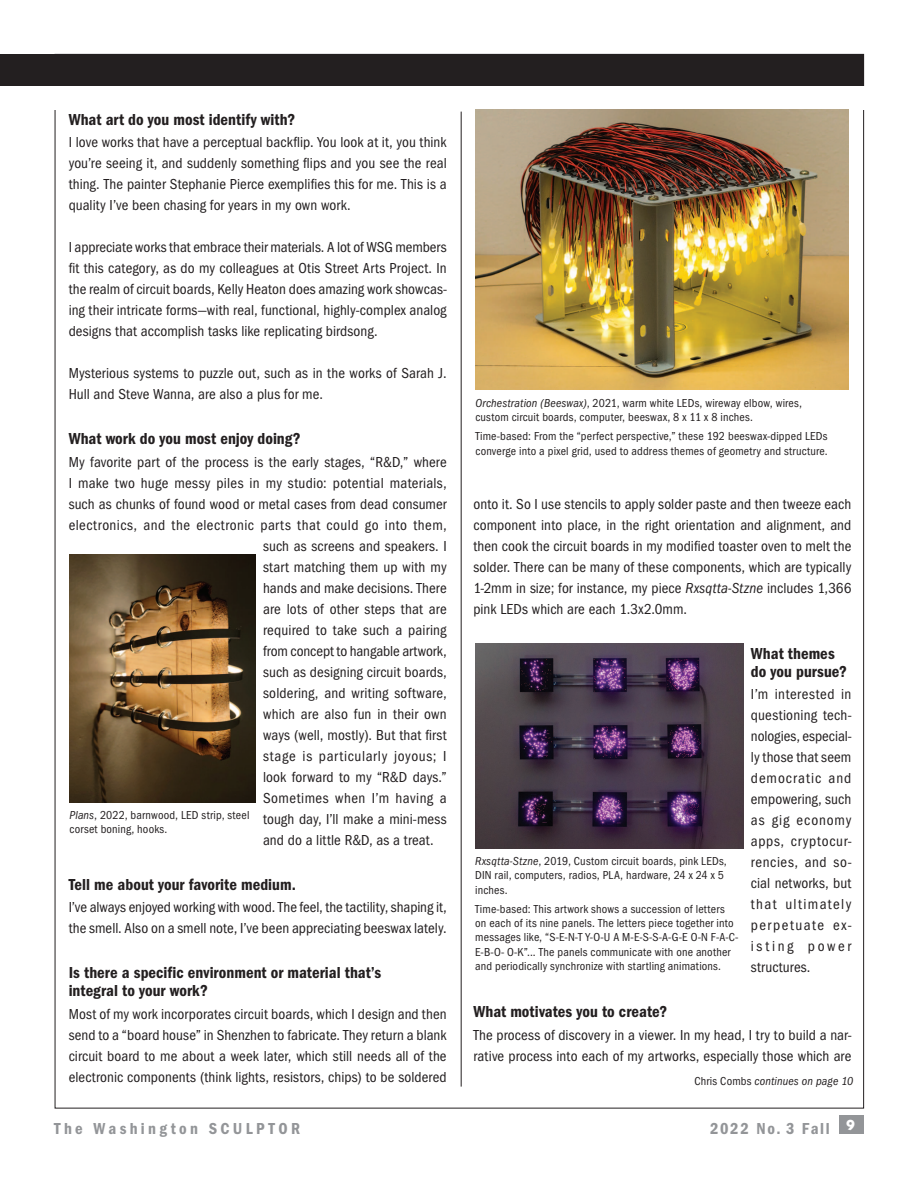
<style>
.page{position:relative;width:918px;height:1188px;background:#fff}
.page>*{position:absolute;margin:0;border:0;box-sizing:border-box;transform-origin:0 0}
.t1{font:600 16.5px/18px "Franklin Got Cd ITC";letter-spacing:.005em;color:#231f20}
.t2{font:600 16.5px "Franklin Got Cd ITC";letter-spacing:.2em;color:#939598}
.t3{font:600 16.5px "Franklin Got Cd ITC";letter-spacing:.1em;color:#939598}
.t4{font:15px/21px "Franklin Got Cd ITC";letter-spacing:.01em;color:#231f20;text-align:justify}
.t5{font:15px "Franklin Got Cd ITC";letter-spacing:.03em;color:#231f20}
.t6{font:700 15px "Gill Sans";color:#939598;scale:1.56 1}
.t7{font:15px "Franklin Got Cd ITC";letter-spacing:.045em;color:#231f20}
.t8{font:700 15px "Gill Sans";color:#fff}
.t9{font:12px/14.4px "Franklin Got Cd ITC";letter-spacing:.015em;color:#231f20}
.t10{font:italic 12px "Franklin Got Cd ITC";letter-spacing:.01em;color:#231f20}
.s1{font-style:italic}
.s2{font-style:normal}
</style>
<div class="page">
<div style="left:840px;top:1115px;width:24px;height:19px;background:#939598"></div>
<div style="left:54px;top:54px;width:809px;height:32px;background:#231f20"></div>
<div style="left:0;top:54px;width:58px;height:32px;background:#231f20"></div>
<hr style="left:461px;top:112px;width:1px;height:975px;background:#231f20">
<img style="left:476px;top:110px;width:372px;height:279px">
<img style="left:475px;top:644px;width:268px;height:204px">
<img style="left:70px;top:554px;width:186px;height:248px">
<p class="t1" style="left:69px;top:110px;width:228px">What art do you most identify with?</p>
<p class="t4" style="left:69px;top:132px;width:380px">I love works that have a perceptual backflip. You look at it, you think you’re seeing it, and suddenly something flips and you see the real thing. The painter Stephanie Pierce exemplifies this for me. This is a quality I’ve been chasing for years in my own work.</p>
<p class="t4" style="left:69px;top:237px;width:379px">I appreciate works that embrace their materials. A lot of WSG members fit this category, as do my colleagues at Otis Street Arts Project. In the realm of circuit boards, Kelly Heaton does amazing work showcas&shy;ing their intricate forms—with real, functional, highly-complex analog designs that accomplish tasks like replicating birdsong.</p>
<p class="t4" style="left:69px;top:363px;width:379px">Mysterious systems to puzzle out, such as in the works of Sarah J.<br>Hull and Steve Wanna, are also a plus for me.</p>
<p class="t1" style="left:69px;top:430px;width:233px">What work do you most enjoy doing?</p>
<p class="t4" style="left:69px;top:452px;width:380px">My favorite part of the process is the early stages, “R&amp;D,” where</p>
<p class="t4" style="left:69px;top:473px;width:379px">I make two huge messy piles in my studio: potential materials,</p>
<p class="t4" style="left:69px;top:494px;width:379px">such as chunks of found wood or metal cases from dead consumer</p>
<p class="t5" style="left:69px;top:516px;width:379px">electronics, and the electronic parts that could go into them,</p>
<p class="t4" style="left:263px;top:536px;width:185px">such as screens and speakers. I</p>
<p class="t4" style="left:263px;top:557px;width:185px">start matching them up with my</p>
<p class="t4" style="left:263px;top:578px;width:185px">hands and make decisions. There</p>
<p class="t4" style="left:263px;top:599px;width:185px">are lots of other steps that are</p>
<p class="t4" style="left:263px;top:620px;width:185px">required to take such a pairing</p>
<p class="t4" style="left:263px;top:641px;width:185px">from concept to hangable artwork,</p>
<p class="t4" style="left:263px;top:662px;width:185px">such as designing circuit boards,</p>
<p class="t4" style="left:263px;top:683px;width:185px">soldering, and writing software,</p>
<p class="t4" style="left:263px;top:704px;width:185px">which are also fun in their own</p>
<p class="t4" style="left:263px;top:725px;width:185px">ways (well, mostly). But that first</p>
<p class="t7" style="left:263px;top:747px;width:185px">stage is particularly joyous; I</p>
<p class="t4" style="left:263px;top:767px;width:185px">look forward to my “R&amp;D days.”</p>
<p class="t5" style="left:263px;top:789px;width:185px">Sometimes when I’m having a</p>
<p class="t4" style="left:263px;top:809px;width:185px">tough day, I’ll make a mini-mess</p>
<p class="t4" style="left:263px;top:830px;width:172px">and do a little R&amp;D, as a treat.</p>
<p class="t1" style="left:69px;top:875px;width:229px">Tell me about your favorite medium.</p>
<p class="t4" style="left:69px;top:897px;width:380px">I’ve always enjoyed working with wood. The feel, the tactility, shaping it, the smell. Also on a smell note, I’ve been appreciating beeswax lately.</p>
<p class="t1" style="left:69px;top:964px;width:314px">Is there a specific environment or material that’s integral to your work?</p>
<p class="t4" style="left:69px;top:1004px;width:380px">Most of my work incorporates circuit boards, which I design and then send to a “board house” in Shenzhen to fabricate. They return a blank circuit board to me about a week later, which still needs all of the electronic components (think lights, resistors, chips) to be soldered</p>
<p class="t9" style="left:70px;top:808px;width:181px"><span class="s1">Plans</span>, 2022, barnwood, LED strip, steel corset boning, hooks.</p>
<p class="t9" style="left:475px;top:396px;width:328px"><span class="s1">Orchestration (Beeswax)</span>, 2021, warm white LEDs, wireway elbow, wires, custom circuit boards, computer, beeswax, 8 x 11 x 8 inches.</p>
<p class="t9" style="left:475px;top:429px;width:354px">Time-based: From the “perfect perspective,” these 192 beeswax-dipped LEDs converge into a pixel grid, used to address themes of geometry and structure.</p>
<p class="t4" style="left:473px;top:494px;width:380px">onto it. So I use stencils to apply solder paste and then tweeze each component into place, in the right orientation and alignment, and then cook the circuit boards in my modified toaster oven to melt the solder. There can be many of these components, which are typically 1-2mm in size; for instance, my piece <span class="s1">Rxsqtta-Stzne</span> includes 1,366 pink LEDs which are each 1.3x2.0mm.</p>
<p class="t1" style="left:751px;top:645px;width:98px">What themes do you pursue?</p>
<p class="t4" style="left:751px;top:684px;width:102px">I’m interested in questioning tech&shy;nologies, especial&shy;ly those that seem democratic and empowering, such as gig economy apps, cryptocur&shy;rencies, and so&shy;cial networks, but that ultimately perpetuate ex&shy;isting power structures.</p>
<p class="t1" style="left:473px;top:1003px;width:196px">What motivates you to create?</p>
<p class="t4" style="left:473px;top:1025px;width:380px">The process of discovery in a viewer. In my head, I try to build a nar&shy;rative process into each of my artworks, especially those which are</p>
<p class="t10" style="left:695px;top:1075px;width:160px"><span class="s2">Chris Combs</span> continues on page 10</p>
<p class="t9" style="left:475px;top:854px;width:253px"><span class="s1">Rxsqtta-Stzne</span>, 2019, Custom circuit boards, pink LEDs,<br>DIN rail, computers, radios, PLA, hardware, 24 x 24 x 5 inches.</p>
<p class="t9" style="left:475px;top:902px;width:265px">Time-based: This artwork shows a succession of letters on each of its nine panels. The letters piece together into messages like, “S-E-N-T Y-O-U A M-E-S-S-A-G-E O-N F-A-C-E-B-O- O-K”... The panels communicate with one another and periodically synchronize with startling animations.</p>
<p class="t6" style="left:643px;top:1116px;width:116px">2010 #2 Spring</p>
<p class="t8" style="left:846px;top:1113px;width:10px">9</p>
<p class="t6" style="left:54px;top:1116px;width:223px">WASHINGTON SCULPTORS</p>
<p class="t2" style="left:54px;top:1119px;width:248px">The Washington SCULPTOR</p>
<p class="t3" style="left:710px;top:1119px;width:121px">2022 No. 3 Fall</p>
</div>
